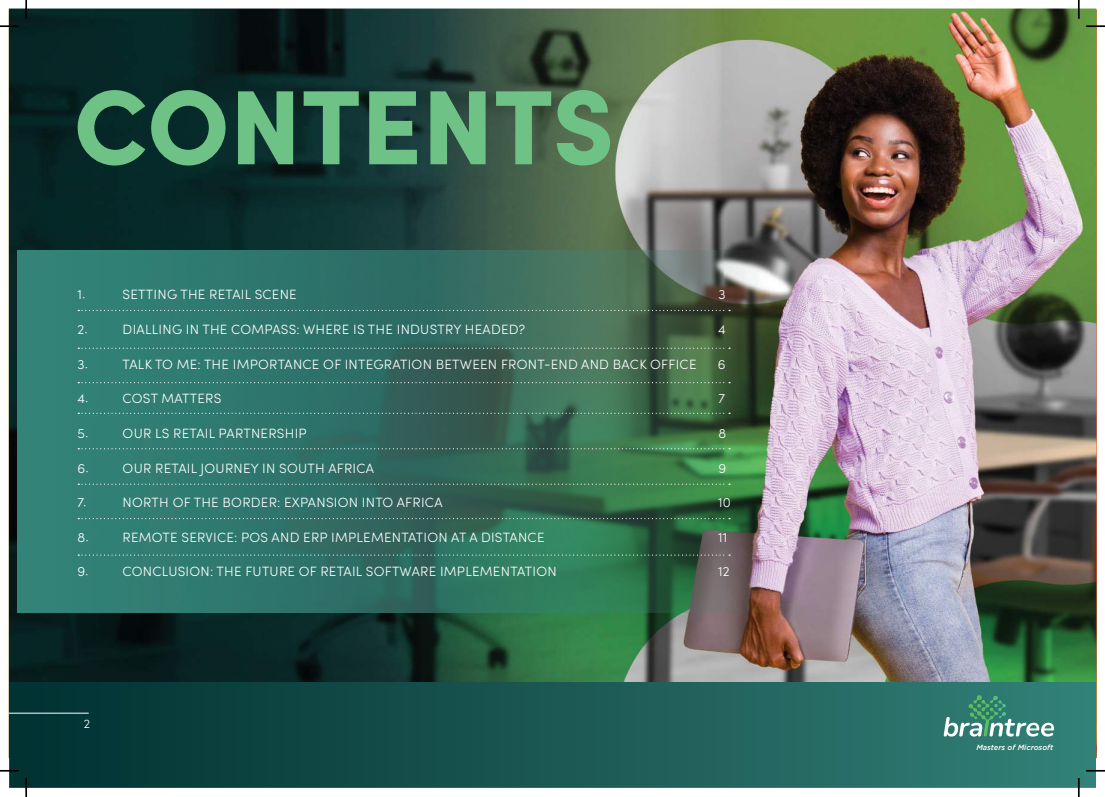
<style>
.page{position:relative;width:1105px;height:797px;background:#fff}
.page>*{position:absolute;margin:0;border:0;box-sizing:border-box;transform-origin:0 0}
.t1{font:300 13.5px "Sofia Pro";letter-spacing:.02em;color:#fff}
.t2{font:300 12.5px "Sofia Pro";color:#fff}
.t3{font:italic 500 7.5px "Gotham";color:#fff}
</style>
<div class="page">
<img style="left:9px;top:9px;width:1087px;height:673px">
<img style="left:17px;top:250px;width:752px;height:362px">
<img style="left:9px;top:682px;width:1087px;height:105px">
<svg style="left:944px;top:694px;width:110px;height:42px;background:#559489"></svg>
<img style="left:986px;top:695px;width:20px;height:24px">
<hr style="left:9px;top:713px;width:80px;height:1px;background:#fff">
<svg style="left:78px;top:90px;width:532px;height:75px;background:#457f5d"></svg>
<svg style="left:78px;top:310px;width:652px;height:1px"></svg>
<svg style="left:78px;top:347px;width:652px;height:2px"></svg>
<svg style="left:78px;top:382px;width:652px;height:1px"></svg>
<svg style="left:78px;top:412px;width:652px;height:2px"></svg>
<svg style="left:78px;top:448px;width:652px;height:1px"></svg>
<svg style="left:78px;top:483px;width:652px;height:2px"></svg>
<svg style="left:78px;top:518px;width:652px;height:1px"></svg>
<svg style="left:78px;top:554px;width:652px;height:1px"></svg>
<svg style="left:0;top:25px;width:19px;height:2px"></svg>
<svg style="left:1086px;top:25px;width:19px;height:2px"></svg>
<svg style="left:0;top:770px;width:19px;height:1px"></svg>
<svg style="left:1086px;top:770px;width:19px;height:1px"></svg>
<svg style="left:25px;top:0;width:2px;height:19px"></svg>
<svg style="left:25px;top:778px;width:2px;height:19px"></svg>
<svg style="left:1078px;top:0;width:1px;height:19px"></svg>
<svg style="left:1078px;top:778px;width:1px;height:19px"></svg>
<p class="t1" style="left:78px;top:289px;width:9px">1.</p>
<p class="t1" style="left:123px;top:289px;width:176px">SETTING THE RETAIL SCENE</p>
<p class="t1" style="left:718px;top:289px;width:9px">3</p>
<p class="t1" style="left:78px;top:324px;width:12px">2.</p>
<p class="t1" style="left:123px;top:324px;width:404px">DIALLING IN THE COMPASS: WHERE IS THE INDUSTRY HEADED?</p>
<p class="t1" style="left:718px;top:324px;width:9px">4</p>
<p class="t1" style="left:78px;top:358px;width:12px">3.</p>
<p class="t1" style="left:123px;top:358px;width:575px">TALK TO ME: THE IMPORTANCE OF INTEGRATION BETWEEN FRONT-END AND BACK OFFICE</p>
<p class="t1" style="left:718px;top:358px;width:9px">6</p>
<p class="t1" style="left:78px;top:393px;width:12px">4.</p>
<p class="t1" style="left:123px;top:393px;width:100px">COST MATTERS</p>
<p class="t1" style="left:718px;top:393px;width:8px">7</p>
<p class="t1" style="left:78px;top:428px;width:12px">5.</p>
<p class="t1" style="left:123px;top:428px;width:186px">OUR LS RETAIL PARTNERSHIP</p>
<p class="t1" style="left:718px;top:428px;width:9px">8</p>
<p class="t1" style="left:78px;top:462px;width:13px">6.</p>
<p class="t1" style="left:123px;top:462px;width:253px">OUR RETAIL JOURNEY IN SOUTH AFRICA</p>
<p class="t1" style="left:718px;top:462px;width:9px">9</p>
<p class="t1" style="left:78px;top:497px;width:10px">7.</p>
<p class="t1" style="left:123px;top:497px;width:321px">NORTH OF THE BORDER: EXPANSION INTO AFRICA</p>
<p class="t1" style="left:718px;top:497px;width:14px">10</p>
<p class="t1" style="left:78px;top:531px;width:13px">8.</p>
<p class="t1" style="left:123px;top:531px;width:423px">REMOTE SERVICE: POS AND ERP IMPLEMENTATION AT A DISTANCE</p>
<p class="t1" style="left:718px;top:531px;width:11px">11</p>
<p class="t1" style="left:78px;top:566px;width:13px">9.</p>
<p class="t1" style="left:123px;top:566px;width:436px">CONCLUSION: THE FUTURE OF RETAIL SOFTWARE IMPLEMENTATION</p>
<p class="t1" style="left:718px;top:566px;width:13px">12</p>
<p class="t2" style="left:84px;top:718px;width:8px">2</p>
<p class="t3" style="left:976px;top:743px;width:79px">Masters of Microsoft</p>
</div>
